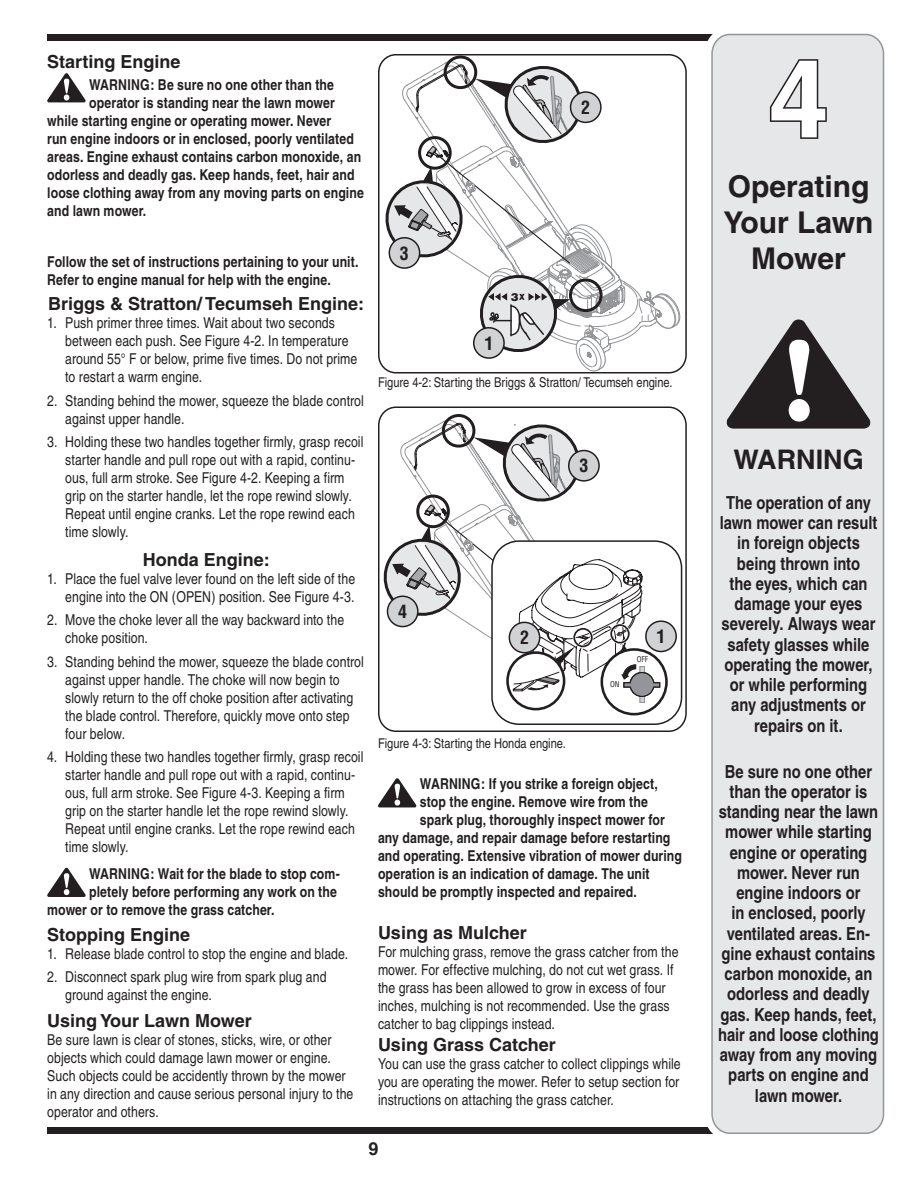
<style>
.page{position:relative;width:918px;height:1188px;background:#fff}
.page>*{position:absolute;margin:0;border:0;box-sizing:border-box;transform-origin:0 0}
.t1{font:700 108px "Helvetica";color:#fff}
.t2{font:700 30px/36px "Helvetica";color:#231f20;text-align:center}
.t3{font:700 27px "Helvetica";color:#231f20}
.t4{font:700 condensed 18px/20.2px "Helvetica";color:#231f20;text-align:center}
.t5{font:700 18px "Helvetica";color:#231f20}
.t6{font:700 condensed 18px "Helvetica";color:#231f20}
.t7{font:condensed 15px/18px "Helvetica";letter-spacing:.005em;color:#231f20}
.t8{font:700 condensed 15px/18px "Helvetica";letter-spacing:.005em;color:#231f20}
.t9{font:condensed 13.5px "Helvetica";color:#231f20}
.t10{font:900 11.1px "Helvetica";color:#231f20;scale:1.05 1}
.t11{font:condensed 7.8px "Helvetica";color:#231f20}
</style>
<div class="page">
<div style="left:47px;top:1127px;width:761px;height:7px;background:#231f20"></div>
<div style="left:47px;top:34px;width:761px;height:7px;background:#231f20"></div>
<div style="left:705px;top:27px;width:186px;height:1114px;border:15px solid #fff;border-radius:18px"></div>
<div style="left:712px;top:34px;width:172px;height:1099px;background:#e6e7e9;border-radius:18px"></div>
<div style="left:711px;top:34px;width:173px;height:1100px;border:2px solid #939598;border-radius:18px"></div>
<svg style="left:769px;top:59px;width:58px;height:80px"></svg>
<svg style="left:726px;top:319px;width:145px;height:110px"></svg>
<div style="left:378px;top:54px;width:309px;height:320px;border:2px solid #231f20;border-radius:17px"></div>
<svg style="left:47px;top:73px;width:39px;height:29px"></svg>
<svg style="left:47px;top:868px;width:39px;height:29px"></svg>
<svg style="left:378px;top:778px;width:39px;height:29px"></svg>
<div style="left:491px;top:540px;width:191px;height:185px;border:2px solid #231f20;border-radius:27px"></div>
<svg style="left:602px;top:649px;width:64px;height:65px"></svg>
<div style="left:646px;top:621px;width:30px;height:31px;background:#d1d2d4;border-radius:50%"></div>
<div style="left:645px;top:620px;width:32px;height:32px;border:2px solid #231f20;border-radius:50%"></div>
<svg style="left:378px;top:409px;width:283px;height:311px"></svg>
<div style="left:378px;top:407px;width:309px;height:325px;border:2px solid #231f20;border-radius:18px"></div>
<svg style="left:417px;top:54px;width:187px;height:4px"></svg>
<svg style="left:378px;top:58px;width:303px;height:313px"></svg>
<p class="t5" style="left:47px;top:51px;width:135px">Starting Engine</p>
<p class="t8" style="left:89px;top:75px;width:246px">WARNING: Be sure no one other than the</p>
<p class="t8" style="left:89px;top:93px;width:247px">operator is standing near the lawn mower</p>
<p class="t8" style="left:47px;top:111px;width:286px">while starting engine or operating mower. Never</p>
<p class="t8" style="left:47px;top:129px;width:308px">run engine indoors or in enclosed, poorly ventilated</p>
<p class="t8" style="left:47px;top:147px;width:315px">areas. Engine exhaust contains carbon monoxide, an</p>
<p class="t8" style="left:47px;top:165px;width:309px">odorless and deadly gas. Keep hands, feet, hair and</p>
<p class="t8" style="left:47px;top:183px;width:318px">loose clothing away from any moving parts on engine</p>
<p class="t8" style="left:47px;top:201px;width:101px">and lawn mower.</p>
<p class="t8" style="left:47px;top:252px;width:313px">Follow the set of instructions pertaining to your unit.<br>Refer to engine manual for help with the engine.</p>
<p class="t5" style="left:48px;top:293px;width:317px">Briggs &amp; Stratton/ Tecumseh Engine:</p>
<p class="t7" style="left:65px;top:314px;width:294px;text-indent:-18px">1. Push primer three times. Wait about two seconds between each push. See Figure 4-2. In temperature around 55° F or below, prime five times. Do not prime to restart a warm engine.</p>
<p class="t7" style="left:65px;top:391px;width:300px;text-indent:-18px">2. Standing behind the mower, squeeze the blade control against upper handle.</p>
<p class="t7" style="left:65px;top:433px;width:300px;text-indent:-18px">3. Holding these two handles together firmly, grasp recoil starter handle and pull rope out with a rapid, continu&shy;ous, full arm stroke. See Figure 4-2. Keeping a firm grip on the starter handle, let the rope rewind slowly.<br>Repeat until engine cranks. Let the rope rewind each time slowly.</p>
<p class="t5" style="left:143px;top:548px;width:129px">Honda Engine:</p>
<p class="t7" style="left:47px;top:569px;width:309px;text-align:right">1. Place the fuel valve lever found on the left side of the engine into the ON (OPEN) position. See Figure 4-3.</p>
<p class="t7" style="left:65px;top:611px;width:280px;text-indent:-18px">2. Move the choke lever all the way backward into the choke position.</p>
<p class="t7" style="left:65px;top:652px;width:300px;text-indent:-18px">3. Standing behind the mower, squeeze the blade control against upper handle. The choke will now begin to slowly return to the off choke position after activating the blade control. Therefore, quickly move onto step four below.</p>
<p class="t7" style="left:65px;top:748px;width:300px;text-indent:-18px">4. Holding these two handles together firmly, grasp recoil starter handle and pull rope out with a rapid, continu&shy;ous, full arm stroke. See Figure 4-3. Keeping a firm grip on the starter handle let the rope rewind slowly.<br>Repeat until engine cranks. Let the rope rewind each time slowly.</p>
<p class="t8" style="left:89px;top:865px;width:252px">WARNING: Wait for the blade to stop com-</p>
<p class="t8" style="left:89px;top:883px;width:249px">pletely before performing any work on the</p>
<p class="t8" style="left:47px;top:901px;width:229px">mower or to remove the grass catcher.</p>
<p class="t5" style="left:47px;top:923px;width:145px">Stopping Engine</p>
<p class="t7" style="left:47px;top:944px;width:303px">1. Release blade control to stop the engine and blade.</p>
<p class="t7" style="left:65px;top:968px;width:263px;text-indent:-18px">2. Disconnect spark plug wire from spark plug and ground against the engine.</p>
<p class="t5" style="left:47px;top:1010px;width:206px">Using Your Lawn Mower</p>
<p class="t7" style="left:47px;top:1031px;width:308px">Be sure lawn is clear of stones, sticks, wire, or other objects which could damage lawn mower or engine.<br>Such objects could be accidently thrown by the mower in any direction and cause serious personal injury to the operator and others.</p>
<p class="t6" style="left:400px;top:242px;width:10px">3</p>
<p class="t6" style="left:581px;top:96px;width:10px">2</p>
<p class="t6" style="left:484px;top:332px;width:10px">1</p>
<p class="t10" style="left:511px;top:290px;width:9px">3</p>
<p class="t9" style="left:378px;top:374px;width:296px">Figure 4-2: Starting the Briggs &amp; Stratton/ Tecumseh engine.</p>
<p class="t6" style="left:579px;top:454px;width:10px">3</p>
<p class="t6" style="left:398px;top:600px;width:10px">4</p>
<p class="t6" style="left:520px;top:626px;width:10px">2</p>
<p class="t9" style="left:378px;top:736px;width:189px">Figure 4-3: Starting the Honda engine.</p>
<p class="t11" style="left:610px;top:679px;width:11px">ON</p>
<p class="t11" style="left:637px;top:655px;width:13px">OFF</p>
<p class="t6" style="left:657px;top:625px;width:10px">1</p>
<p class="t8" style="left:420px;top:775px;width:240px">WARNING: If you strike a foreign object,</p>
<p class="t8" style="left:420px;top:793px;width:230px">stop the engine. Remove wire from the</p>
<p class="t8" style="left:420px;top:811px;width:247px">spark plug, thoroughly inspect mower for</p>
<p class="t8" style="left:378px;top:829px;width:294px">any damage, and repair damage before restarting</p>
<p class="t8" style="left:378px;top:847px;width:305px">and operating. Extensive vibration of mower during</p>
<p class="t8" style="left:378px;top:865px;width:273px">operation is an indication of damage. The unit</p>
<p class="t8" style="left:378px;top:883px;width:261px">should be promptly inspected and repaired.</p>
<p class="t5" style="left:378px;top:922px;width:150px">Using as Mulcher</p>
<p class="t7" style="left:378px;top:943px;width:302px">For mulching grass, remove the grass catcher from the mower. For effective mulching, do not cut wet grass. If the grass has been allowed to grow in excess of four inches, mulching is not recommended. Use the grass catcher to bag clippings instead.</p>
<p class="t5" style="left:378px;top:1033px;width:179px">Using Grass Catcher</p>
<p class="t7" style="left:378px;top:1054px;width:304px;text-align:justify">You can use the grass catcher to collect clippings while you are operating the mower. Refer to setup section for instructions on attaching the grass catcher.</p>
<h1 class="t1" style="left:769px;top:33px;width:62px">4</h1>
<h2 class="t2" style="left:724px;top:168px;width:151px">Operating<br>Your Lawn<br>Mower</h2>
<h3 class="t3" style="left:733px;top:443px;width:132px">WARNING</h3>
<p class="t4" style="left:720px;top:492px;width:159px">The operation of any lawn mower can result in foreign objects being thrown into<br>the eyes, which can damage your eyes severely. Always wear safety glasses while operating the mower, or while performing any adjustments or repairs on it.</p>
<p class="t4" style="left:718px;top:761px;width:162px">Be sure no one other than the operator is standing near the lawn mower while starting engine or operating mower. Never run engine indoors or<br>in enclosed, poorly ventilated areas. En&shy;gine exhaust contains carbon monoxide, an odorless and deadly gas. Keep hands, feet, hair and loose clothing away from any moving parts on engine and lawn mower.</p>
</div>
